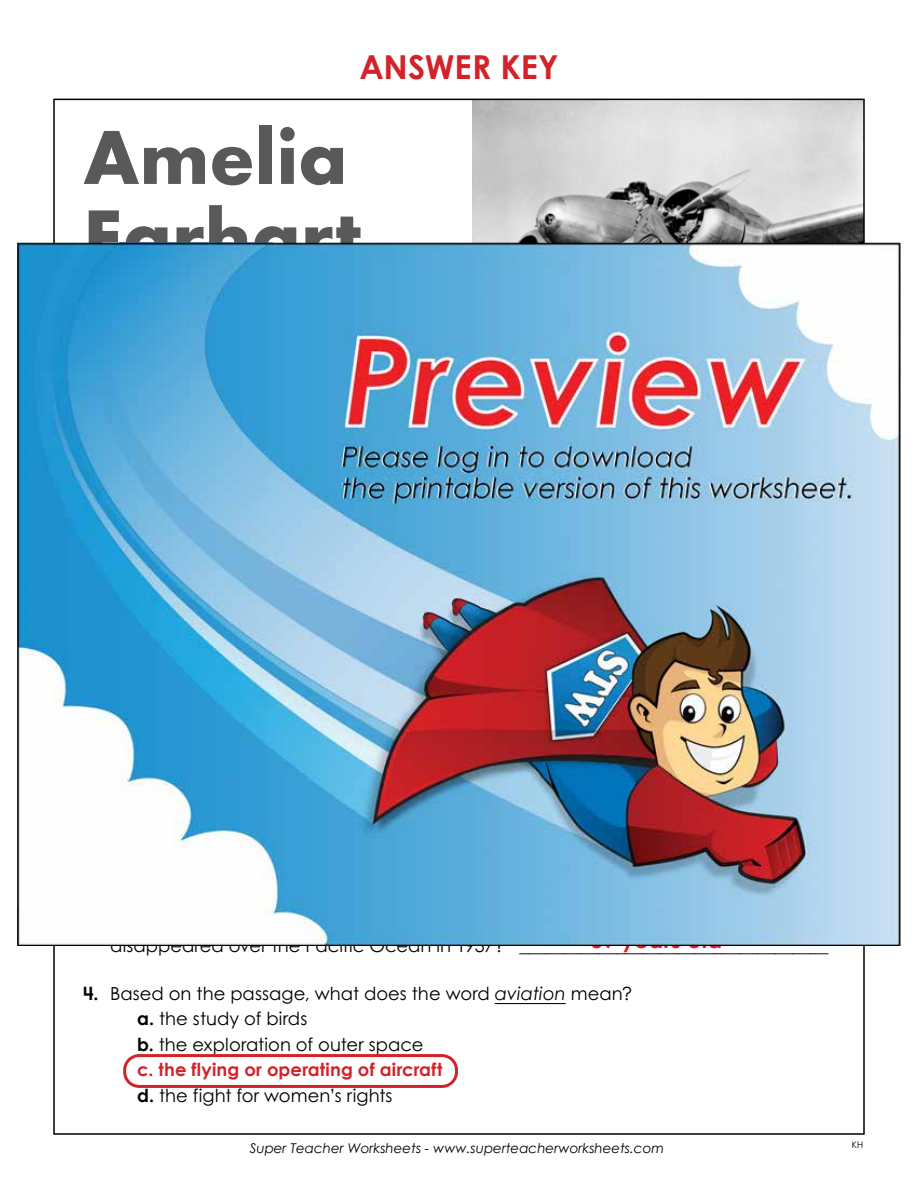
<style>
.page{position:relative;width:918px;height:1188px;background:#fff}
.page>*{position:absolute;margin:0;border:0;box-sizing:border-box;transform-origin:0 0}
.t1{font:700 79.5px/79.5px "Aharoni";color:#58595b}
.t2{font:700 33px "Century Gothic 2";letter-spacing:-.005em;color:#d2232a}
.t3{font:700 22.5px "Century STW4";color:#d2232a}
.t4{font:18px/25.5px "Century STW4";color:#000}
.t5{font:italic 13.5px "Century Gothic 2";color:#000}
.t6{font:9px "Century Gothic 2";color:#000}
.s1{font-weight:700}
.s2{font-style:italic}
.s3{font-weight:700;color:#d2232a}
</style>
<div class="page">
<img style="left:472px;top:102px;width:390px;height:140px">
<hr style="left:495px;top:1003px;width:71px;height:1px;background:#000">
<div style="left:123px;top:1054px;width:335px;height:34px;border:3px solid #d2232a;border-radius:15px"></div>
<img style="left:17px;top:242px;width:884px;height:704px">
<h2 class="t2" style="left:359px;top:42px;width:201px">ANSWER KEY</h2>
<h1 class="t1" style="left:83px;top:125px;width:279px">Amelia<br>Earhart</h1>
<p class="t3" style="left:590px;top:922px;width:133px">39 years old</p>
<p class="t4" style="left:110px;top:932px;width:720px">disappeared over the Pacific Ocean in 1937? ___________________________________</p>
<p class="t4" style="left:137px;top:980px;width:497px;text-indent:-54px"><span class="s1">4.</span> Based on the passage, what does the word <span class="s2">aviation</span> mean? <span class="s1">a.</span> the study of birds<br><span class="s1">b.</span> the exploration of outer space<br><span class="s3">c. the flying or operating of aircraft<br></span><span class="s1">d.</span> the fight for women’s rights</p>
<p class="t5" style="left:250px;top:1139px;width:416px">Super Teacher Worksheets - www.superteacherworksheets.com</p>
<p class="t6" style="left:852px;top:1138px;width:13px">KH</p>
</div>
